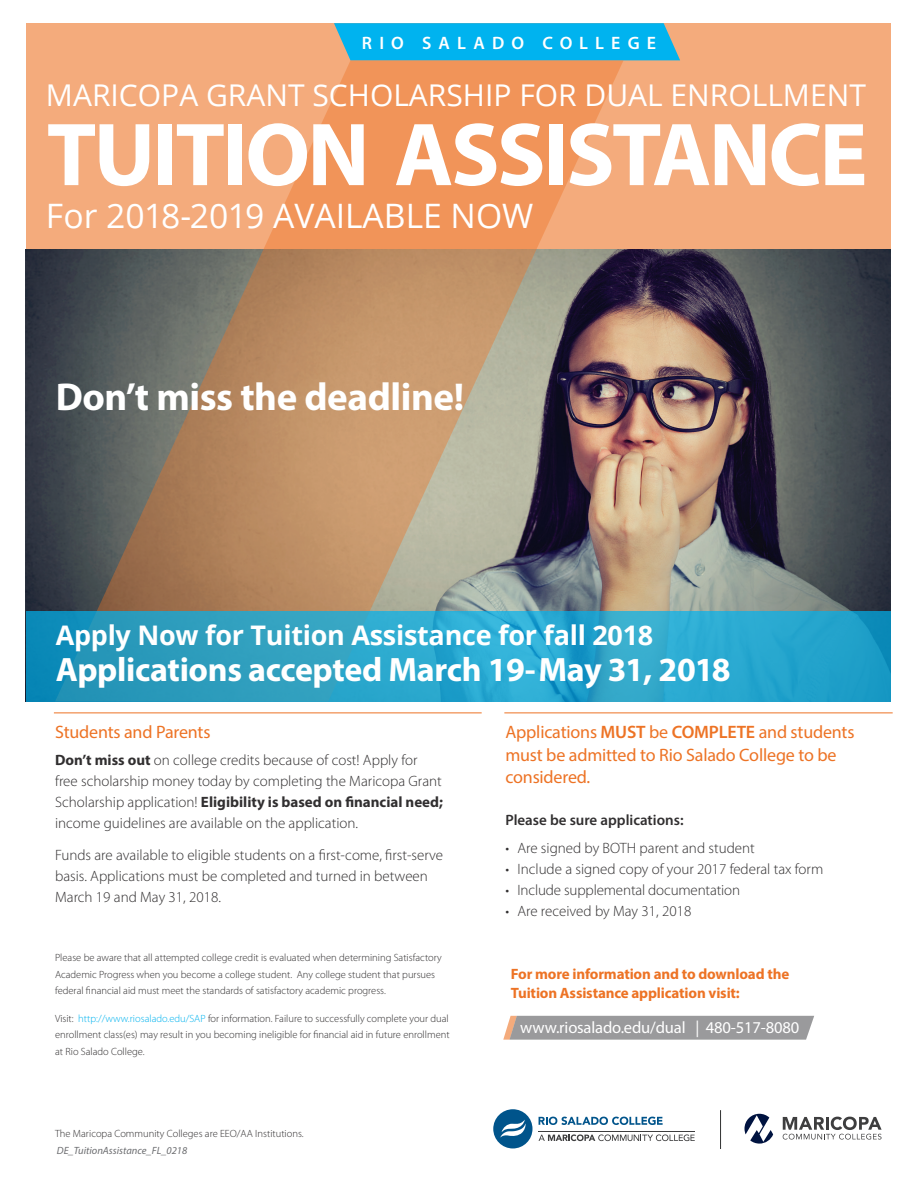
<style>
.page{position:relative;width:918px;height:1188px;background:#fff}
.page>*{position:absolute;margin:0;border:0;box-sizing:border-box;transform-origin:0 0}
.t1{font:700 90.3px "Myriad Pro";letter-spacing:-.03em;color:#fff}
.t2{font:700 39px "Myriad Pro";letter-spacing:-.01em;color:#fff}
.t3{font:700 33.9px "Myriad Pro";letter-spacing:-.01em;color:#fff}
.t4{font:33.6px "Open Sans";color:#fff}
.t5{font:30px "Open Sans";color:#fff}
.t6{font:700 27px "Open Sans";letter-spacing:-.01em;color:#fff}
.t7{font:18px/22.5px "Myriad Pro";letter-spacing:-.01em;color:#ed7325}
.t8{font:600 18px "Myriad Pro";letter-spacing:.4em;color:#fff}
.t9{font:16.5px "Myriad Pro";letter-spacing:-.01em;color:#fff}
.t10{font:300 15px/21px "Myriad Pro";color:#312f30}
.t11{font:700 15px/19.5px "Myriad Pro";letter-spacing:-.01em;color:#ed7325}
.t12{font:600 15px "Myriad Pro";color:#312f30}
.t13{font:300 10.5px/16.5px "Myriad Pro";color:#312f30}
.t14{font:italic 10.5px "Myriad Pro";color:#6c6d70}
.s1{font-weight:700}
.s2{color:#00b3ef}
.s3{font-weight:600}
</style>
<div class="page">
<img style="left:26px;top:249px;width:864px;height:452px">
<div style="left:26px;top:23px;width:864px;height:226px;background:#f4ab7c"></div>
<svg style="left:503px;top:1016px;width:311px;height:24px;background:#9f9e9f"></svg>
<hr style="left:504px;top:713px;width:389px;height:1px;background:#ed7325">
<hr style="left:54px;top:713px;width:428px;height:1px;background:#ed7325">
<svg style="left:334px;top:23px;width:346px;height:37px;background:#0cb2e9"></svg>
<svg style="left:55px;top:60px;width:569px;height:551px"></svg>
<svg style="left:27px;top:611px;width:864px;height:90px;background:#28a2c7"></svg>
<hr style="left:720px;top:1110px;width:1px;height:39px;background:#313232">
<div style="left:493px;top:1109px;width:39px;height:39px;background:#00548b;border-radius:50%"></div>
<svg style="left:500px;top:1120px;width:26px;height:18px"></svg>
<hr style="left:539px;top:1131px;width:156px;height:1px;background:#3e3e3f">
<svg style="left:539px;top:1134px;width:156px;height:7px"></svg>
<svg style="left:539px;top:1117px;width:124px;height:8px"></svg>
<svg style="left:744px;top:1114px;width:29px;height:30px"></svg>
<svg style="left:783px;top:1117px;width:99px;height:23px"></svg>
<p class="t8" style="left:362px;top:31px;width:296px">RIO SALADO COLLEGE</p>
<h3 class="t5" style="left:46px;top:75px;width:821px">MARICOPA GRANT SCHOLARSHIP FOR DUAL ENROLLMENT</h3>
<h1 class="t1" style="left:47px;top:96px;width:822px">TUITION ASSISTANCE</h1>
<h3 class="t4" style="left:46px;top:193px;width:489px">For 2018-2019 AVAILABLE NOW</h3>
<h2 class="t2" style="left:56px;top:372px;width:410px">Don’t miss the deadline!</h2>
<h3 class="t6" style="left:56px;top:616px;width:599px">Apply Now for Tuition Assistance for fall 2018</h3>
<h3 class="t3" style="left:56px;top:648px;width:677px">Applications accepted March 19- May 31, 2018</h3>
<p class="t7" style="left:55px;top:720px;width:157px">Students and Parents</p>
<p class="t10" style="left:55px;top:750px;width:389px"><span class="s1">Don’t miss out</span> on college credits because of cost! Apply for free scholarship money today by completing the Maricopa Grant Scholarship application! <span class="s1">Eligibility is based on financial need; </span>income guidelines are available on the application.</p>
<p class="t10" style="left:55px;top:845px;width:390px">Funds are available to eligible students on a first-come, first-serve basis. Applications must be completed and turned in between<br>March 19 and May 31, 2018.</p>
<p class="t13" style="left:55px;top:950px;width:388px">Please be aware that all attempted college credit is evaluated when determining Satisfactory<br>Academic Progress when you become a college student. Any college student that pursues federal financial aid must meet the standards of satisfactory academic progress.</p>
<p class="t13" style="left:55px;top:1010px;width:396px;text-align:justify">Visit: <span class="s2">http://www.riosalado.edu/SAP</span> for information. Failure to successfully complete your dual enrollment class(es) may result in you becoming ineligible for financial aid in future enrollment at Rio Salado College.</p>
<p class="t13" style="left:55px;top:1125px;width:250px">The Maricopa Community Colleges are EEO/AA Institutions.</p>
<p class="t14" style="left:57px;top:1144px;width:132px">DE_TuitionAssistance_FL_0218</p>
<p class="t7" style="left:505px;top:721px;width:351px">Applications <span class="s3">MUST</span> be <span class="s3">COMPLETE</span> and students must be admitted to Rio Salado College to be considered.</p>
<p class="t12" style="left:505px;top:811px;width:180px">Please be sure applications:</p>
<p class="t10" style="left:505px;top:838px;width:251px">• Are signed by BOTH parent and student</p>
<p class="t10" style="left:505px;top:859px;width:320px">• Include a signed copy of your 2017 federal tax form</p>
<p class="t10" style="left:505px;top:880px;width:236px">• Include supplemental documentation</p>
<p class="t10" style="left:505px;top:901px;width:187px">• Are received by May 31, 2018</p>
<p class="t11" style="left:511px;top:963px;width:280px">For more information and to download the<br>Tuition Assistance application visit:</p>
<p class="t9" style="left:520px;top:1017px;width:281px">www.riosalado.edu/dual | 480-517-8080</p>
</div>
